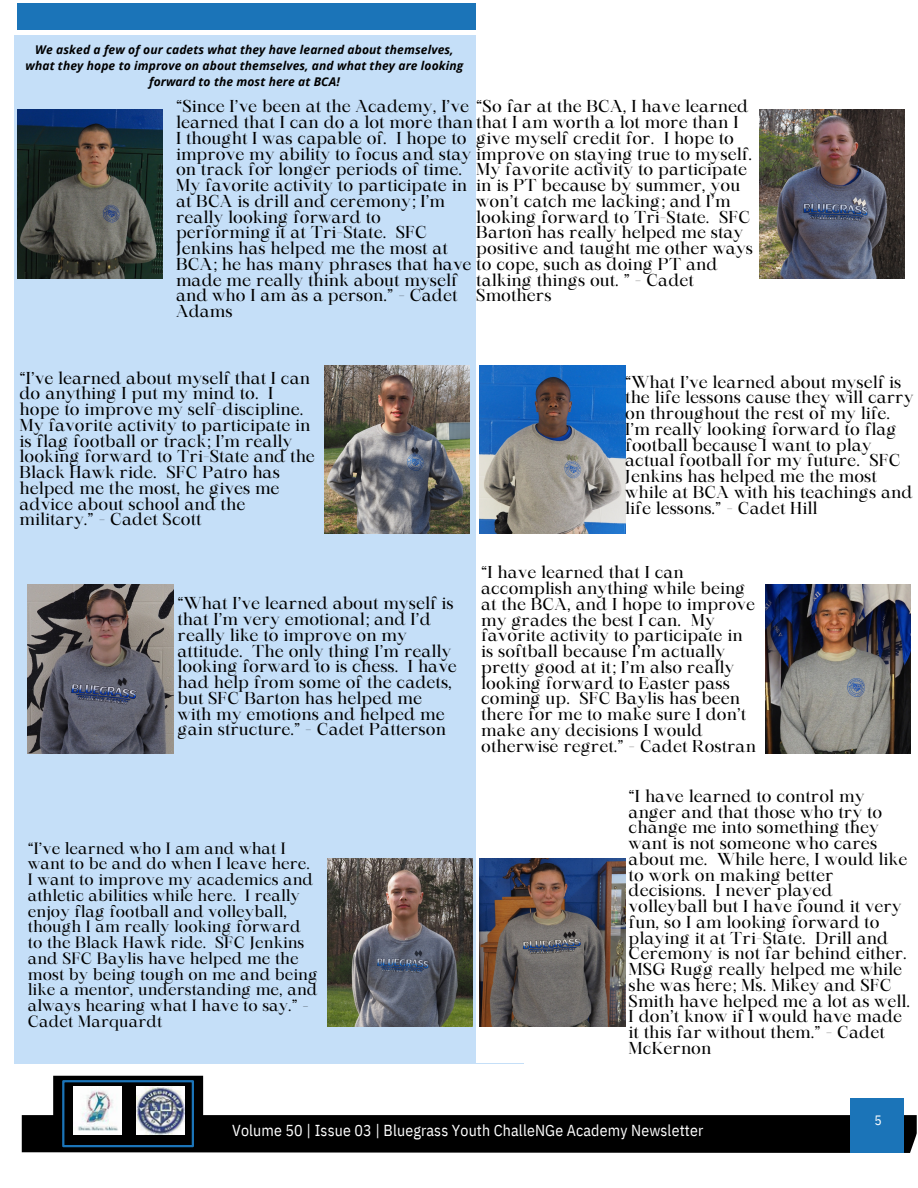
<style>
.page{position:relative;width:918px;height:1188px;background:#fff}
.page>*{position:absolute;margin:0;border:0;box-sizing:border-box;transform-origin:0 0}
.t1{font:16.5px/15.8px "Maharlika";letter-spacing:.01em;color:#000}
.t2{font:15.9px "IBM Plex Sans Cond";letter-spacing:.01em;color:#fff}
.t3{font:15.75px/15.8px "Maharlika";letter-spacing:.01em;color:#000}
.t4{font:13.5px "IBM Plex Sans Cond";color:#fff}
.t5{font:italic 700 12px/16px "Open Sans";letter-spacing:.01em;color:#000;text-align:center}
</style>
<div class="page">
<div style="left:17px;top:3px;width:459px;height:27px;background:#1b74b8"></div>
<div style="left:22px;top:1115px;width:895px;height:38px;background:#000"></div>
<div style="left:850px;top:1098px;width:54px;height:54px;background:#1b74b8"></div>
<div style="left:53px;top:1076px;width:150px;height:76px;background:#000"></div>
<div style="left:62px;top:1080px;width:132px;height:67px;border:2px solid #1b74b8"></div>
<img style="left:74px;top:1086px;width:47px;height:49px">
<img style="left:137px;top:1086px;width:47px;height:49px">
<div style="left:14px;top:35px;width:510px;height:1028px;background:#c5dff8"></div>
<img style="left:324px;top:365px;width:145px;height:169px">
<div style="left:477px;top:35px;width:441px;height:1028px;background:#fff"></div>
<img style="left:28px;top:584px;width:145px;height:169px">
<img style="left:17px;top:110px;width:145px;height:169px">
<img style="left:328px;top:858px;width:145px;height:169px">
<img style="left:480px;top:365px;width:145px;height:169px">
<img style="left:766px;top:584px;width:145px;height:169px">
<img style="left:480px;top:858px;width:145px;height:169px">
<img style="left:760px;top:110px;width:145px;height:169px">
<p class="t5" style="left:25px;top:41px;width:439px">We asked a few of our cadets what they have learned about themselves, what they hope to improve on about themselves, and what they are looking forward to the most here at BCA!</p>
<p class="t1" style="left:176px;top:100px;width:577px">“Since I’ve been at the Academy, I’ve “So far at the BCA, I have learned learned that I can do a lot more than that I am worth a lot more than I<br>I thought I was capable of. I hope to<br>improve my ability to focus and stay improve on staying true to myself. on track for longer periods of time.<br>My favorite activity to participate in<br>at BCA is drill and ceremony; I’m<br>really looking forward to<br>performing it at Tri-State. SFC<br>Jenkins has helped me the most at<br>BCA; he has many phrases that have to cope, such as doing PT and made me really think about myself<br>and who I am as a person.” - Cadet<br>Adams</p>
<p class="t1" style="left:476px;top:124px;width:272px;line-height:31.5px">give myself credit for. I hope to<br>My favorite activity to participate</p>
<p class="t1" style="left:476px;top:179px;width:278px">in is PT because by summer, you won’t catch me lacking; and I’m looking forward to Tri-State. SFC<br>Barton has really helped me stay positive and taught me other ways</p>
<p class="t1" style="left:476px;top:273px;width:219px">talking things out. ” - Cadet<br>Smothers</p>
<p class="t1" style="left:19px;top:371px;width:297px">“I’ve learned about myself that I can do anything I put my mind to. I hope to improve my self-discipline.<br>My favorite activity to participate in is flag football or track; I’m really looking forward to Tri-State and the<br>Black Hawk ride. SFC Patro has helped me the most, he gives me advice about school and the military.” - Cadet Scott</p>
<p class="t1" style="left:178px;top:597px;width:281px">“What I’ve learned about myself is that I’m very emotional; and I’d really like to improve on my attitude. The only thing I’m really looking forward to is chess. I have had help from some of the cadets, but SFC Barton has helped me with my emotions and helped me gain structure.” - Cadet Patterson</p>
<p class="t3" style="left:28px;top:842px;width:291px">“I’ve learned who I am and what I want to be and do when I leave here.<br>I want to improve my academics and athletic abilities while here. I really enjoy flag football and volleyball, though I am really looking forward to the Black Hawk ride. SFC Jenkins and SFC Baylis have helped me the most by being tough on me and being like a mentor, understanding me, and always hearing what I have to say.” -<br>Cadet Marquardt</p>
<p class="t1" style="left:625px;top:375px;width:290px">“What I’ve learned about myself is the life lessons cause they will carry on throughout the rest of my life.<br>I’m really looking forward to flag football because I want to play actual football for my future. SFC<br>Jenkins has helped me the most while at BCA with his teachings and life lessons.” - Cadet Hill</p>
<p class="t1" style="left:481px;top:566px;width:276px">“I have learned that I can accomplish anything while being at the BCA, and I hope to improve my grades the best I can. My favorite activity to participate in is softball because I’m actually pretty good at it; I’m also really looking forward to Easter pass coming up. SFC Baylis has been there for me to make sure I don’t make any decisions I would otherwise regret.” - Cadet Rostran</p>
<p class="t1" style="left:629px;top:790px;width:283px">“I have learned to control my anger and that those who try to change me into something they want is not someone who cares about me. While here, I would like to work on making better decisions. I never played volleyball but I have found it very fun, so I am looking forward to playing it at Tri-State. Drill and<br>Ceremony is not far behind either.<br>MSG Rugg really helped me while she was here; Ms. Mikey and SFC<br>Smith have helped me a lot as well.<br>I don’t know if I would have made it this far without them.” - Cadet<br>McKernon</p>
<p class="t2" style="left:232px;top:1119px;width:473px">Volume 50 | Issue 03 | Bluegrass Youth ChalleNGe Academy Newsletter</p>
<p class="t4" style="left:875px;top:1111px;width:9px">5</p>
</div>
